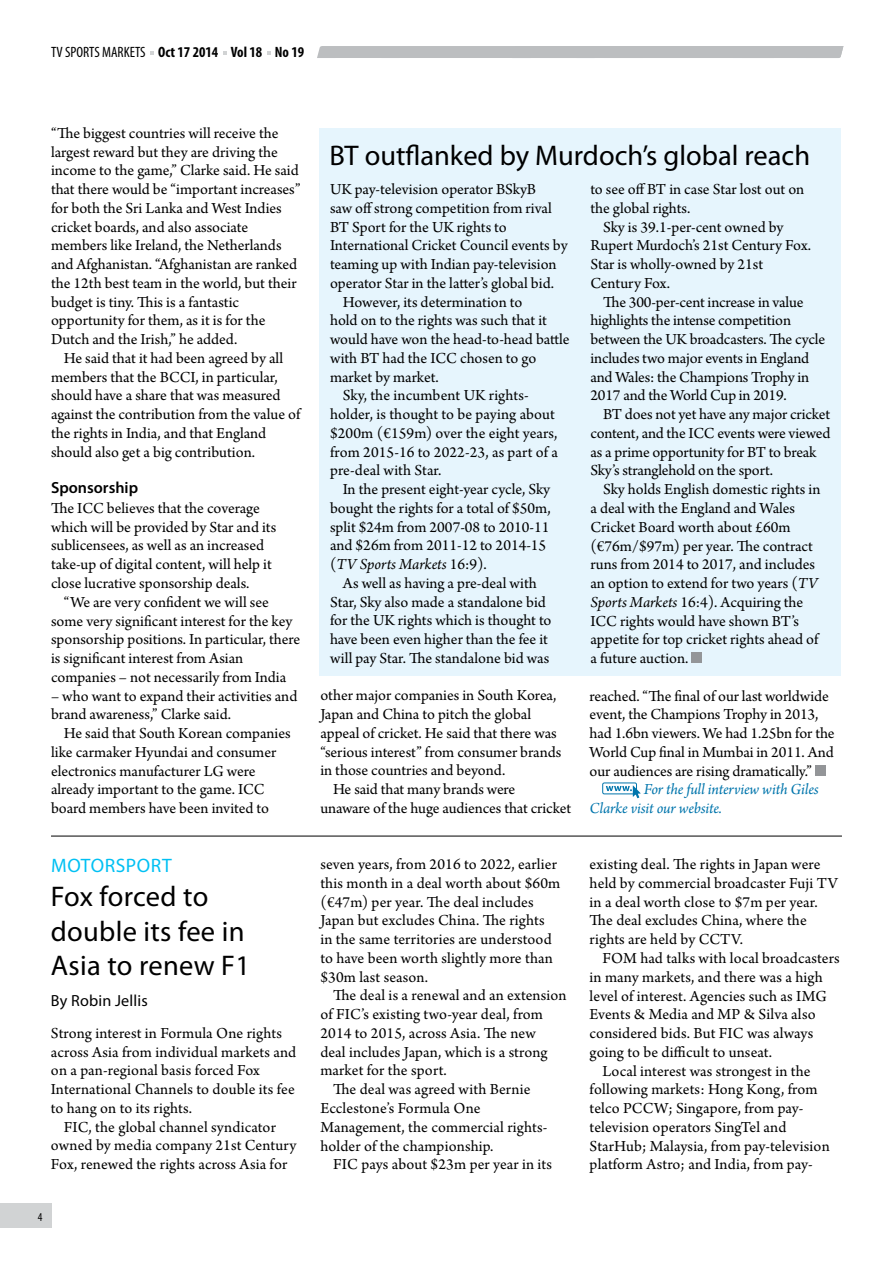
<style>
.page{position:relative;width:893px;height:1263px;background:#fff}
.page>*{position:absolute;margin:0;border:0;box-sizing:border-box;transform-origin:0 0}
.t1{font:28.5px/34.5px "Myriad Pro";color:#000}
.t2{font:19.5px "Myriad Pro";letter-spacing:.03em;color:#00c0f3}
.t3{font:16.2px/18.8px "Arno Pro";color:#000}
.t4{font:italic 16.2px/18.8px "Arno Pro";letter-spacing:-.01em;color:#0075ac}
.t5{font:italic 16.2px "Arno Pro";color:#000}
.t6{font:16.2px "Myriad Pro";letter-spacing:.01em;color:#000}
.t7{font:600 16.2px "Myriad Pro";color:#000}
.t8{font:700 condensed 15px "Myriad Pro";color:#000}
.t9{font:condensed 12px "Myriad Pro";color:#000}
.s1{font-weight:400}
.s2{font-style:normal}
.s3{font-style:italic}
</style>
<div class="page">
<div style="left:0;top:1204px;width:51px;height:24px;background:#d1d3d4"></div>
<div style="left:317px;top:46px;width:526px;height:12px;background:#bcbec0"></div>
<div style="left:319px;top:128px;width:522px;height:548px;background:#e6f5fd"></div>
<div style="left:692px;top:652px;width:10px;height:11px;background:#939598"></div>
<div style="left:815px;top:765px;width:11px;height:10px;background:#939598"></div>
<div style="left:602px;top:783px;width:35px;height:11px;border:1px solid #0075ac;border-radius:2px"></div>
<svg style="left:606px;top:785px;width:35px;height:13px"></svg>
<hr style="left:51px;top:836px;width:791px;height:1px;background:#000">
<p class="t8" style="left:51px;top:43px;width:255px"><span class="s1">TV SPORTS MARKETS</span> Oct 17 2014 Vol 18 No 19</p>
<p class="t3" style="left:51px;top:124px;width:251px">“The biggest countries will receive the largest reward but they are driving the income to the game,” Clarke said. He said that there would be “important increases” for both the Sri Lanka and West Indies cricket boards, and also associate members like Ireland, the Netherlands and Afghanistan. “Afghanistan are ranked the 12th best team in the world, but their budget is tiny. This is a fantastic opportunity for them, as it is for the Dutch and the Irish,” he added.</p>
<p class="t3" style="left:51px;top:349px;width:251px;text-indent:13px">He said that it had been agreed by all members that the BCCI, in particular, should have a share that was measured against the contribution from the value of the rights in India, and that England should also get a big contribution.</p>
<p class="t7" style="left:51px;top:477px;width:89px">Sponsorship</p>
<p class="t3" style="left:51px;top:500px;width:227px">The ICC believes that the coverage which will be provided by Star and its sublicensees, as well as an increased take-up of digital content, will help it close lucrative sponsorship deals.</p>
<p class="t3" style="left:51px;top:593px;width:251px;text-indent:13px">“We are very confident we will see some very significant interest for the key sponsorship positions. In particular, there is significant interest from Asian companies – not necessarily from India</p>
<p class="t3" style="left:51px;top:687px;width:248px">– who want to expand their activities and brand awareness,” Clarke said.</p>
<p class="t3" style="left:51px;top:725px;width:241px;text-indent:13px">He said that South Korean companies like carmaker Hyundai and consumer electronics manufacturer LG were already important to the game. ICC board members have been invited to</p>
<p class="t2" style="left:51px;top:853px;width:122px">MOTORSPORT</p>
<h1 class="t1" style="left:51px;top:879px;width:201px">Fox forced to double its fee in<br>Asia to renew F1</h1>
<p class="t6" style="left:51px;top:990px;width:98px">By Robin Jellis</p>
<p class="t3" style="left:51px;top:1024px;width:247px">Strong interest in Formula One rights across Asia from individual markets and on a pan-regional basis forced Fox International Channels to double its fee to hang on to its rights.</p>
<p class="t3" style="left:51px;top:1118px;width:247px;text-align:center">FIC, the global channel syndicator owned by media company 21st Century<br>Fox, renewed the rights across Asia for</p>
<p class="t9" style="left:38px;top:1209px;width:6px">4</p>
<h1 class="t1" style="left:329px;top:138px;width:482px">BT outflanked by Murdoch’s global reach</h1>
<p class="t3" style="left:330px;top:181px;width:208px">UK pay-television operator BSkyB</p>
<p class="t3" style="left:330px;top:199px;width:223px">saw off strong competition from rival</p>
<p class="t3" style="left:330px;top:218px;width:178px">BT Sport for the UK rights to</p>
<p class="t3" style="left:330px;top:237px;width:239px">International Cricket Council events by</p>
<p class="t3" style="left:330px;top:256px;width:228px">teaming up with Indian pay-television</p>
<p class="t3" style="left:330px;top:274px;width:226px">operator Star in the latter’s global bid.</p>
<p class="t3" style="left:343px;top:293px;width:181px">However, its determination to</p>
<p class="t3" style="left:330px;top:312px;width:218px">hold on to the rights was such that it</p>
<p class="t3" style="left:330px;top:331px;width:241px">would have won the head-to-head battle</p>
<p class="t3" style="left:330px;top:349px;width:208px">with BT had the ICC chosen to go</p>
<p class="t3" style="left:330px;top:368px;width:110px">market by market.</p>
<p class="t3" style="left:343px;top:387px;width:188px">Sky, the incumbent UK rights-</p>
<p class="t3" style="left:330px;top:406px;width:226px">holder, is thought to be paying about</p>
<p class="t3" style="left:330px;top:424px;width:229px">$200m (€159m) over the eight years,</p>
<p class="t3" style="left:330px;top:443px;width:229px">from 2015-16 to 2022-23, as part of a</p>
<p class="t3" style="left:330px;top:462px;width:113px">pre-deal with Star.</p>
<p class="t3" style="left:343px;top:481px;width:209px">In the present eight-year cycle, Sky</p>
<p class="t3" style="left:330px;top:499px;width:222px">bought the rights for a total of $50m,</p>
<p class="t3" style="left:330px;top:518px;width:221px">split $24m from 2007-08 to 2010-11</p>
<p class="t3" style="left:330px;top:537px;width:218px">and $26m from 2011-12 to 2014-15</p>
<p class="t5" style="left:330px;top:555px;width:158px"><span class="s2">(</span>TV Sports Markets <span class="s2">16:9).</span></p>
<p class="t3" style="left:343px;top:574px;width:195px">As well as having a pre-deal with</p>
<p class="t3" style="left:330px;top:593px;width:217px">Star, Sky also made a standalone bid</p>
<p class="t3" style="left:330px;top:612px;width:223px">for the UK rights which is thought to</p>
<p class="t3" style="left:330px;top:631px;width:219px">have been even higher than the fee it</p>
<p class="t3" style="left:330px;top:650px;width:221px">will pay Star. The standalone bid was</p>
<p class="t3" style="left:320px;top:687px;width:238px">other major companies in South Korea,</p>
<p class="t3" style="left:320px;top:706px;width:212px">Japan and China to pitch the global</p>
<p class="t3" style="left:320px;top:724px;width:238px">appeal of cricket. He said that there was</p>
<p class="t3" style="left:320px;top:743px;width:243px">“serious interest” from consumer brands</p>
<p class="t3" style="left:320px;top:762px;width:186px">in those countries and beyond.</p>
<p class="t3" style="left:333px;top:781px;width:184px">He said that many brands were</p>
<p class="t3" style="left:320px;top:799px;width:252px">unaware of the huge audiences that cricket</p>
<p class="t3" style="left:320px;top:856px;width:242px">seven years, from 2016 to 2022, earlier this month in a deal worth about $60m (€47m) per year. The deal includes Japan but excludes China. The rights in the same territories are understood to have been worth slightly more than $30m last season.</p>
<p class="t3" style="left:333px;top:987px;width:235px">The deal is a renewal and an extension</p>
<p class="t3" style="left:320px;top:1006px;width:224px">of FIC’s existing two-year deal, from</p>
<p class="t3" style="left:320px;top:1024px;width:217px">2014 to 2015, across Asia. The new</p>
<p class="t3" style="left:320px;top:1043px;width:229px">deal includes Japan, which is a strong</p>
<p class="t3" style="left:320px;top:1062px;width:128px">market for the sport.</p>
<p class="t3" style="left:333px;top:1081px;width:199px">The deal was agreed with Bernie</p>
<p class="t3" style="left:320px;top:1099px;width:162px">Ecclestone’s Formula One</p>
<p class="t3" style="left:320px;top:1118px;width:229px">Management, the commercial rights-</p>
<p class="t3" style="left:320px;top:1137px;width:175px">holder of the championship.</p>
<p class="t3" style="left:333px;top:1156px;width:220px">FIC pays about $23m per year in its</p>
<p class="t3" style="left:590px;top:181px;width:215px">to see off BT in case Star lost out on the global rights.</p>
<p class="t3" style="left:590px;top:218px;width:222px;text-indent:13px">Sky is 39.1-per-cent owned by<br>Rupert Murdoch’s 21st Century Fox.<br>Star is wholly-owned by 21st<br>Century Fox.</p>
<p class="t3" style="left:590px;top:293px;width:236px;text-indent:13px">The 300-per-cent increase in value highlights the intense competition between the UK broadcasters. The cycle includes two major events in England and Wales: the Champions Trophy in 2017 and the World Cup in 2019.</p>
<p class="t3" style="left:590px;top:406px;width:241px;text-indent:13px">BT does not yet have any major cricket content, and the ICC events were viewed as a prime opportunity for BT to break Sky’s stranglehold on the sport.</p>
<p class="t3" style="left:590px;top:481px;width:231px;text-indent:13px">Sky holds English domestic rights in a deal with the England and Wales Cricket Board worth about £60m (€76m/$97m) per year. The contract runs from 2014 to 2017, and includes an option to extend for two years (<span class="s3">TV Sports Markets</span> 16:4). Acquiring the ICC rights would have shown BT’s appetite for top cricket rights ahead of a future auction.</p>
<p class="t3" style="left:590px;top:687px;width:247px">reached. “The final of our last worldwide event, the Champions Trophy in 2013, had 1.6bn viewers. We had 1.25bn for the World Cup final in Mumbai in 2011. And our audiences are rising dramatically.”</p>
<p class="t4" style="left:590px;top:781px;width:231px;text-indent:54px">For the full interview with Giles<br>Clarke visit our website.</p>
<p class="t3" style="left:590px;top:856px;width:250px">existing deal. The rights in Japan were held by commercial broadcaster Fuji TV in a deal worth close to $7m per year.<br>The deal excludes China, where the rights are held by CCTV.</p>
<p class="t3" style="left:602px;top:950px;width:239px">FOM had talks with local broadcasters</p>
<p class="t3" style="left:590px;top:968px;width:234px">in many markets, and there was a high</p>
<p class="t3" style="left:590px;top:987px;width:239px">level of interest. Agencies such as IMG</p>
<p class="t3" style="left:590px;top:1006px;width:227px">Events &amp; Media and MP &amp; Silva also</p>
<p class="t3" style="left:590px;top:1025px;width:225px">considered bids. But FIC was always</p>
<p class="t3" style="left:590px;top:1043px;width:184px">going to be difficult to unseat.</p>
<p class="t3" style="left:602px;top:1062px;width:210px">Local interest was strongest in the</p>
<p class="t3" style="left:590px;top:1081px;width:229px">following markets: Hong Kong, from</p>
<p class="t3" style="left:590px;top:1100px;width:215px">telco PCCW; Singapore, from pay-</p>
<p class="t3" style="left:590px;top:1118px;width:198px">television operators SingTel and</p>
<p class="t3" style="left:590px;top:1137px;width:242px">StarHub; Malaysia, from pay-television</p>
<p class="t3" style="left:590px;top:1156px;width:225px">platform Astro; and India, from pay-</p>
</div>
